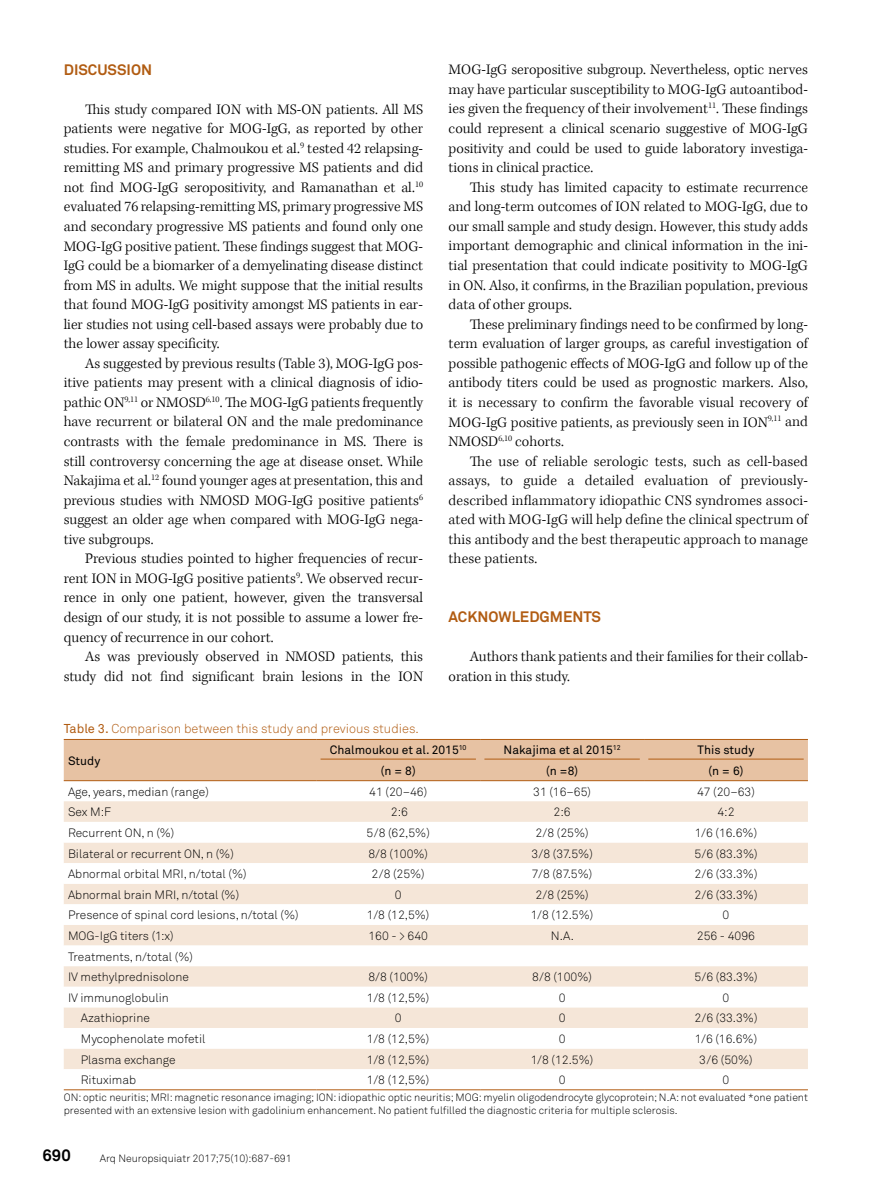
<style>
.page{position:relative;width:893px;height:1191px;background:#fff}
.page>*{position:absolute;margin:0;border:0;box-sizing:border-box;transform-origin:0 0}
.t1{font:700 16.5px "Akkurat Pro";color:#000}
.t2{font:300 15px/19.5px "Kepler Std";color:#000;text-align:justify}
.t3{font:700 15px "Akkurat Pro";color:#b15c12}
.t4{font:12.75px "Akkurat Light Pro";color:#b15c12}
.t5{font:12px/20.5px "Akkurat Light Pro";color:#000}
.t6{font:12px "Akkurat Pro";color:#000}
.t7{font:10.5px/12.6px "Akkurat Light Pro";color:#000}
.s1{font-family:"Akkurat Pro"}
</style>
<div class="page">
<div style="left:64px;top:740px;width:744px;height:40px;background:#e7c2a3"></div>
<div style="left:64px;top:801px;width:744px;height:21px;background:#f5e6d8"></div>
<svg style="left:64px;top:843px;width:744px;height:226px;fill:#f5e6d8"></svg>
<hr style="left:64px;top:739px;width:252px;height:1px;background:#b15c12">
<hr style="left:316px;top:739px;width:164px;height:1px;background:#b15c12">
<hr style="left:480px;top:739px;width:164px;height:1px;background:#b15c12">
<hr style="left:644px;top:739px;width:164px;height:1px;background:#b15c12">
<hr style="left:64px;top:780px;width:252px;height:1px;background:#b15c12">
<hr style="left:316px;top:780px;width:164px;height:1px;background:#b15c12">
<hr style="left:480px;top:780px;width:164px;height:1px;background:#b15c12">
<hr style="left:644px;top:780px;width:164px;height:1px;background:#b15c12">
<hr style="left:64px;top:1089px;width:252px;height:1px;background:#b15c12">
<hr style="left:316px;top:1089px;width:164px;height:1px;background:#b15c12">
<hr style="left:480px;top:1089px;width:164px;height:1px;background:#b15c12">
<hr style="left:644px;top:1089px;width:164px;height:1px;background:#b15c12">
<hr style="left:321px;top:758px;width:155px;height:1px;background:#b15c12">
<hr style="left:484px;top:758px;width:156px;height:1px;background:#b15c12">
<hr style="left:648px;top:758px;width:156px;height:1px;background:#b15c12">
<p class="t3" style="left:64px;top:60px;width:90px">DISCUSSION</p>
<p class="t2" style="left:64px;top:100px;width:361px;text-indent:21px">This study compared ION with MS-ON patients. All MS patients were negative for MOG-IgG, as reported by other studies. For example, Chalmoukou et al.<sup>9</sup> tested 42 relapsing&shy;remitting MS and primary progressive MS patients and did not find MOG-IgG seropositivity, and Ramanathan et al.<sup>10 </sup>evaluated 76 relapsing-remitting MS, primary progressive MS and secondary progressive MS patients and found only one MOG-IgG positive patient. These findings suggest that MOG-IgG could be a biomarker of a demyelinating disease distinct from MS in adults. We might suppose that the initial results that found MOG-IgG positivity amongst MS patients in ear&shy;lier studies not using cell-based assays were probably due to the lower assay specificity.</p>
<p class="t2" style="left:64px;top:354px;width:361px;text-indent:21px">As suggested by previous results (Table 3), MOG-IgG pos&shy;itive patients may present with a clinical diagnosis of idio&shy;pathic ON<sup>9,11</sup> or NMOSD<sup>6,10</sup>. The MOG-IgG patients frequently have recurrent or bilateral ON and the male predominance contrasts with the female predominance in MS. There is still controversy concerning the age at disease onset. While Nakajima et al.<sup>12</sup> found younger ages at presentation, this and previous studies with NMOSD MOG-IgG positive patients<sup>6 </sup>suggest an older age when compared with MOG-IgG nega&shy;tive subgroups.</p>
<p class="t2" style="left:64px;top:549px;width:361px;text-indent:21px">Previous studies pointed to higher frequencies of recur&shy;rent ION in MOG-IgG positive patients<sup>9</sup>. We observed recur&shy;rence in only one patient, however, given the transversal design of our study, it is not possible to assume a lower fre&shy;quency of recurrence in our cohort.</p>
<p class="t2" style="left:64px;top:647px;width:361px;text-align:right">As was previously observed in NMOSD patients, this study did not find significant brain lesions in the ION</p>
<p class="t2" style="left:449px;top:61px;width:361px">MOG-IgG seropositive subgroup. Nevertheless, optic nerves may have particular susceptibility to MOG-IgG autoantibod&shy;ies given the frequency of their involvement<sup>11</sup>. These findings could represent a clinical scenario suggestive of MOG-IgG positivity and could be used to guide laboratory investiga&shy;tions in clinical practice.</p>
<p class="t2" style="left:449px;top:178px;width:361px;text-indent:21px">This study has limited capacity to estimate recurrence and long-term outcomes of ION related to MOG-IgG, due to our small sample and study design. However, this study adds important demographic and clinical information in the ini&shy;tial presentation that could indicate positivity to MOG-IgG in ON. Also, it confirms, in the Brazilian population, previous data of other groups.</p>
<p class="t2" style="left:449px;top:315px;width:361px;text-indent:21px">These preliminary findings need to be confirmed by long&shy;term evaluation of larger groups, as careful investigation of possible pathogenic effects of MOG-IgG and follow up of the antibody titers could be used as prognostic markers. Also, it is necessary to confirm the favorable visual recovery of MOG-IgG positive patients, as previously seen in ION<sup>9,11</sup> and NMOSD<sup>6,10</sup> cohorts.</p>
<p class="t2" style="left:449px;top:452px;width:361px;text-indent:21px">The use of reliable serologic tests, such as cell-based assays, to guide a detailed evaluation of previously&shy;described inflammatory idiopathic CNS syndromes associ&shy;ated with MOG-IgG will help define the clinical spectrum of this antibody and the best therapeutic approach to manage these patients.</p>
<p class="t3" style="left:449px;top:607px;width:154px">ACKNOWLEDGMENTS</p>
<p class="t2" style="left:449px;top:647px;width:361px;text-indent:21px">Authors thank patients and their families for their collab&shy;oration in this study.</p>
<p class="t4" style="left:64px;top:721px;width:356px"><span class="s1">Table 3.</span> Comparison between this study and previous studies.</p>
<p class="t6" style="left:68px;top:753px;width:34px">Study</p>
<p class="t6" style="left:330px;top:743px;width:138px">Chalmoukou et al. 2015<sup>10</sup></p>
<p class="t6" style="left:504px;top:743px;width:118px">Nakajima et al 2015<sup>12</sup></p>
<p class="t6" style="left:698px;top:743px;width:58px">This study</p>
<p class="t6" style="left:381px;top:764px;width:36px">(n = 8)</p>
<p class="t6" style="left:546px;top:764px;width:34px">(n =8)</p>
<p class="t6" style="left:709px;top:764px;width:36px">(n = 6)</p>
<p class="t5" style="left:68px;top:781px;width:142px">Age, years, median (range)</p>
<p class="t5" style="left:369px;top:781px;width:59px">41 (20–46)</p>
<p class="t5" style="left:533px;top:781px;width:59px">31 (16–65)</p>
<p class="t5" style="left:697px;top:781px;width:59px">47 (20–63)</p>
<p class="t5" style="left:68px;top:802px;width:45px">Sex M:F</p>
<p class="t5" style="left:391px;top:802px;width:19px">2:6</p>
<p class="t5" style="left:554px;top:802px;width:19px">2:6</p>
<p class="t5" style="left:717px;top:802px;width:19px">4:2</p>
<p class="t5" style="left:68px;top:822px;width:108px">Recurrent ON, n (%)</p>
<p class="t5" style="left:367px;top:822px;width:65px">5/8 (62,5%)</p>
<p class="t5" style="left:535px;top:822px;width:55px">2/8 (25%)</p>
<p class="t5" style="left:695px;top:822px;width:64px">1/6 (16.6%)</p>
<p class="t5" style="left:68px;top:843px;width:167px">Bilateral or recurrent ON, n (%)</p>
<p class="t5" style="left:368px;top:843px;width:61px">8/8 (100%)</p>
<p class="t5" style="left:531px;top:843px;width:63px">3/8 (37.5%)</p>
<p class="t5" style="left:694px;top:843px;width:65px">5/6 (83.3%)</p>
<p class="t5" style="left:68px;top:864px;width:180px">Abnormal orbital MRI, n/total (%)</p>
<p class="t5" style="left:372px;top:864px;width:55px">2/8 (25%)</p>
<p class="t5" style="left:532px;top:864px;width:62px">7/8 (87.5%)</p>
<p class="t5" style="left:694px;top:864px;width:65px">2/6 (33.3%)</p>
<p class="t5" style="left:68px;top:884px;width:173px">Abnormal brain MRI, n/total (%)</p>
<p class="t5" style="left:395px;top:884px;width:8px">0</p>
<p class="t5" style="left:535px;top:884px;width:55px">2/8 (25%)</p>
<p class="t5" style="left:694px;top:884px;width:65px">2/6 (33.3%)</p>
<p class="t5" style="left:68px;top:905px;width:232px">Presence of spinal cord lesions, n/total (%)</p>
<p class="t5" style="left:367px;top:905px;width:64px">1/8 (12,5%)</p>
<p class="t5" style="left:531px;top:905px;width:64px">1/8 (12.5%)</p>
<p class="t5" style="left:723px;top:905px;width:8px">0</p>
<p class="t5" style="left:68px;top:925px;width:107px">MOG-IgG titers (1:x)</p>
<p class="t5" style="left:368px;top:925px;width:61px">160 - &gt; 640</p>
<p class="t5" style="left:551px;top:925px;width:25px">N.A.</p>
<p class="t5" style="left:697px;top:925px;width:60px">256 - 4096</p>
<p class="t5" style="left:68px;top:946px;width:126px">Treatments, n/total (%)<br>IV methylprednisolone</p>
<p class="t5" style="left:368px;top:967px;width:61px">8/8 (100%)</p>
<p class="t5" style="left:532px;top:967px;width:61px">8/8 (100%)</p>
<p class="t5" style="left:694px;top:967px;width:65px">5/6 (83.3%)</p>
<p class="t5" style="left:68px;top:987px;width:102px">IV immunoglobulin</p>
<p class="t5" style="left:367px;top:987px;width:64px">1/8 (12,5%)</p>
<p class="t5" style="left:559px;top:987px;width:8px">0</p>
<p class="t5" style="left:723px;top:987px;width:8px">0</p>
<p class="t5" style="left:81px;top:1008px;width:71px">Azathioprine</p>
<p class="t5" style="left:395px;top:1008px;width:8px">0</p>
<p class="t5" style="left:559px;top:1008px;width:8px">0</p>
<p class="t5" style="left:694px;top:1008px;width:65px">2/6 (33.3%)</p>
<p class="t5" style="left:81px;top:1028px;width:126px">Mycophenolate mofetil</p>
<p class="t5" style="left:367px;top:1028px;width:64px">1/8 (12,5%)</p>
<p class="t5" style="left:559px;top:1028px;width:8px">0</p>
<p class="t5" style="left:695px;top:1028px;width:64px">1/6 (16.6%)</p>
<p class="t5" style="left:81px;top:1049px;width:96px">Plasma exchange</p>
<p class="t5" style="left:367px;top:1049px;width:64px">1/8 (12,5%)</p>
<p class="t5" style="left:531px;top:1049px;width:64px">1/8 (12.5%)</p>
<p class="t5" style="left:699px;top:1049px;width:55px">3/6 (50%)</p>
<p class="t5" style="left:81px;top:1070px;width:57px">Rituximab</p>
<p class="t5" style="left:367px;top:1070px;width:64px">1/8 (12,5%)</p>
<p class="t5" style="left:559px;top:1070px;width:8px">0</p>
<p class="t5" style="left:722px;top:1070px;width:8px">0</p>
<p class="t7" style="left:64px;top:1091px;width:746px">ON: optic neuritis; MRI: magnetic resonance imaging; ION: idiopathic optic neuritis; MOG: myelin oligodendrocyte glycoprotein; N.A: not evaluated *one patient presented with an extensive lesion with gadolinium enhancement. No patient fulfilled the diagnostic criteria for multiple sclerosis.</p>
<p class="t1" style="left:43px;top:1145px;width:30px">690</p>
<p class="t7" style="left:100px;top:1151px;width:194px">Arq Neuropsiquiatr 2017;75(10):687-691</p>
</div>
